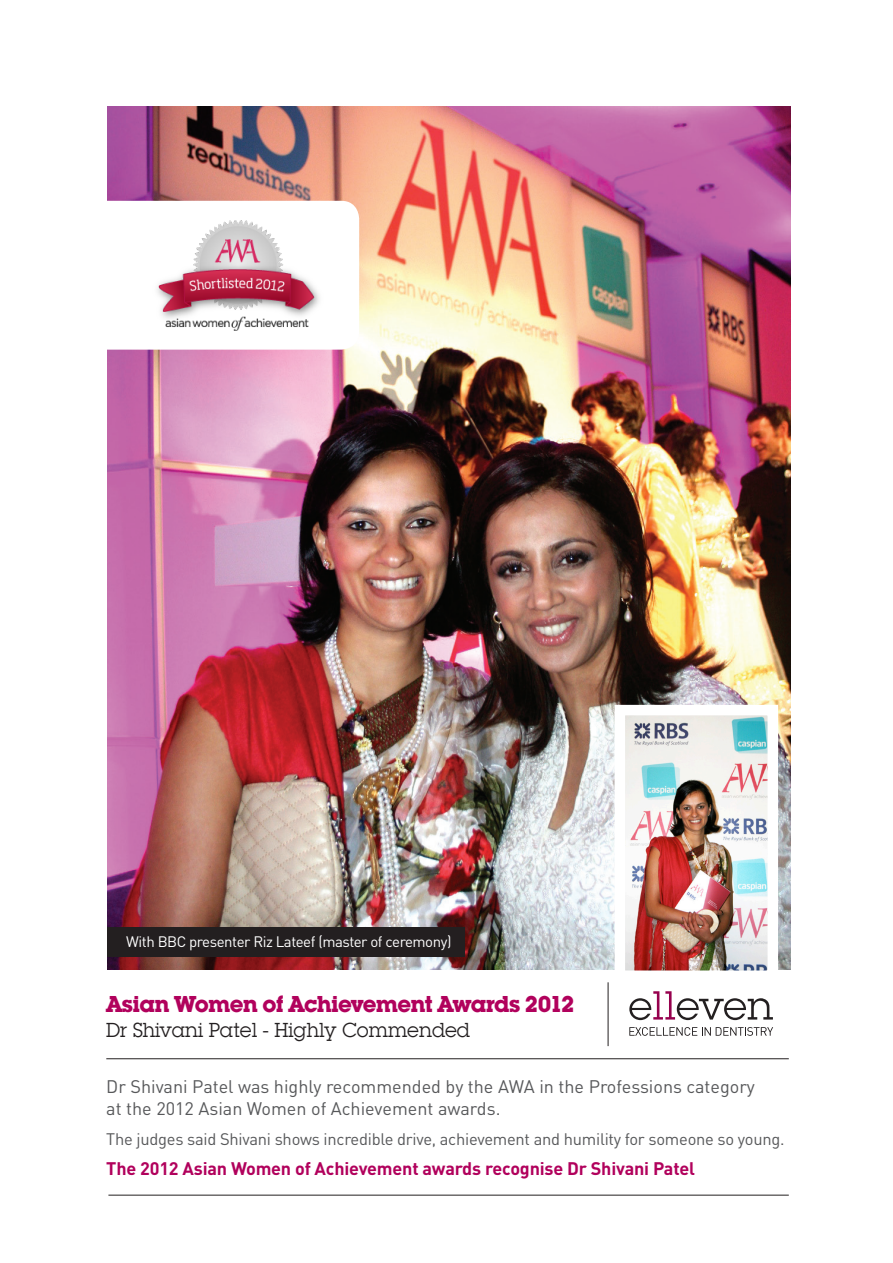
<style>
.page{position:relative;width:893px;height:1263px;background:#fff}
.page>*{position:absolute;margin:0;border:0;box-sizing:border-box;transform-origin:0 0}
.t1{font:700 24px "Lubalin Graph Md ITC";letter-spacing:-.03em;color:#b1015c}
.t2{font:21px "Lubalin Graph";color:#231f20}
.t3{font:18px/21.6px "DIN";color:#57585a}
.t4{font:700 18px "DIN";letter-spacing:-.01em;color:#b1015c}
.t5{font:16.5px "DIN";letter-spacing:-.015em;color:#57585a}
.t6{font:15px "DIN";letter-spacing:-.03em;color:#fff}
</style>
<div class="page">
<hr style="left:106px;top:1058px;width:683px;height:1px;background:#231f20">
<img style="left:107px;top:106px;width:684px;height:863px">
<div style="left:74px;top:201px;width:285px;height:149px;background:#fff;border-radius:18px"></div>
<img style="left:157px;top:220px;width:162px;height:110px">
<svg style="left:629px;top:991px;width:144px;height:29px"></svg>
<svg style="left:629px;top:1027px;width:144px;height:9px"></svg>
<img style="left:609px;top:700px;width:174px;height:271px">
<hr style="left:108px;top:1195px;width:681px;height:1px;background:#231f20">
<hr style="left:608px;top:982px;width:1px;height:64px;background:#231f20">
<div style="left:107px;top:927px;width:358px;height:30px;background:#231f20"></div>
<p class="t6" style="left:126px;top:932px;width:327px">With BBC presenter Riz Lateef (master of ceremony)</p>
<h1 class="t1" style="left:106px;top:989px;width:470px">Asian Women of Achievement Awards 2012</h1>
<p class="t2" style="left:106px;top:1021px;width:365px">Dr Shivani Patel - Highly Commended</p>
<p class="t3" style="left:106px;top:1075px;width:650px">Dr Shivani Patel was highly recommended by the AWA in the Professions category at the 2012 Asian Women of Achievement awards.</p>
<p class="t5" style="left:106px;top:1128px;width:680px">The judges said Shivani shows incredible drive, achievement and humility for someone so young.</p>
<p class="t4" style="left:106px;top:1156px;width:590px">The 2012 Asian Women of Achievement awards recognise Dr Shivani Patel</p>
</div>
